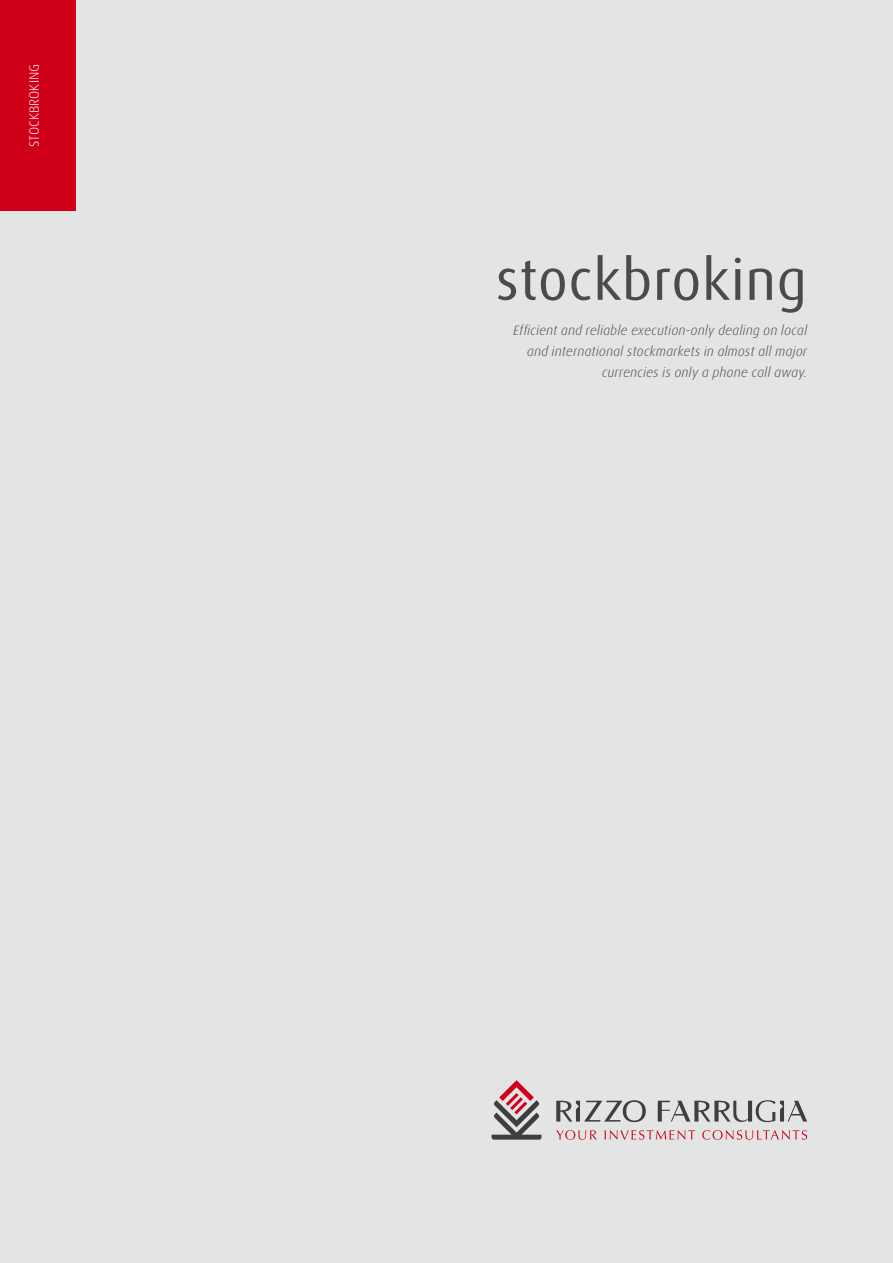
<style>
.page{position:relative;width:893px;height:1263px;background:#e3e4e4}
.page>*{position:absolute;margin:0;border:0;box-sizing:border-box;transform-origin:0 0}
.t1{font:57px "Linde Dax";color:#4b4b4d}
.t2{font:italic 300 13.5px/21px "Linde Dax";color:#4b4b4d;text-align:right}
.t3{font:300 13.5px "Linde Dax";color:#fff}
</style>
<div class="page">
<svg style="left:556px;top:1130px;width:41px;height:10px"></svg>
<svg style="left:605px;top:1130px;width:90px;height:10px"></svg>
<svg style="left:702px;top:1130px;width:105px;height:10px"></svg>
<svg style="left:492px;top:1080px;width:49px;height:60px"></svg>
<svg style="left:556px;top:1100px;width:90px;height:22px"></svg>
<svg style="left:658px;top:1100px;width:149px;height:22px"></svg>
<div style="left:0;top:0;width:76px;height:210px;background:#d10019"></div>
<p class="t3" style="left:27px;top:147px;width:84px;rotate:-90deg">STOCKBROKING</p>
<h1 class="t1" style="left:495px;top:248px;width:313px">stockbroking</h1>
<p class="t2" style="left:513px;top:320px;width:296px">Efficient and reliable execution-only dealing on local and international stockmarkets in almost all major currencies is only a phone call away.</p>
</div>
